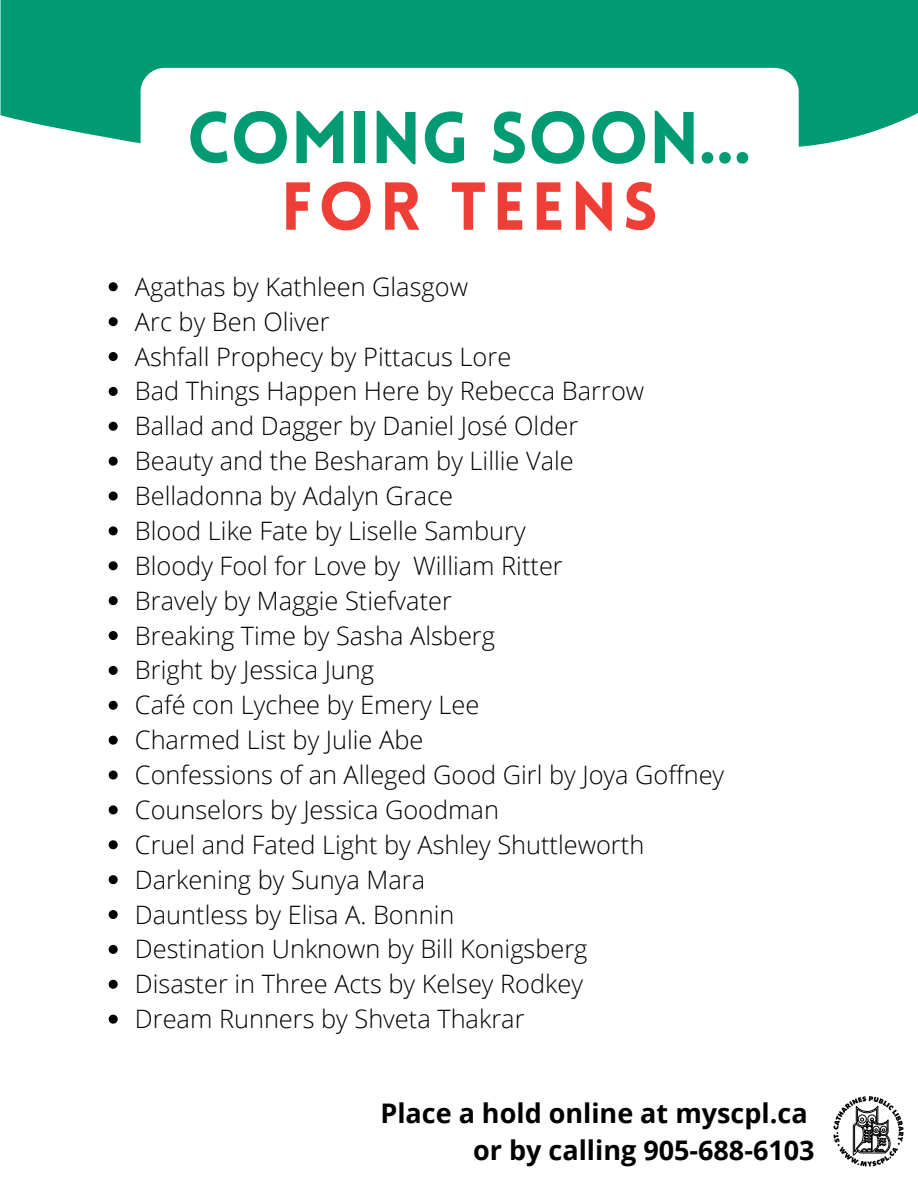
<style>
.page{position:relative;width:918px;height:1188px;background:#fff}
.page>*{position:absolute;margin:0;border:0;box-sizing:border-box;transform-origin:0 0}
.t1{font:900 71.55px "Lovelo";color:#009b72}
.t2{font:900 66.3px "Lovelo";letter-spacing:.085em;color:#ef3e36}
.t3{font:700 27px "Open Sans";color:#000}
.t4{font:300 25.35px "Open Sans";color:#000}
</style>
<div class="page">
<div style="left:1px;top:0;width:917px;height:147px;background:#009b72"></div>
<div style="left:141px;top:68px;width:658px;height:238px;background:#fff;border-radius:24px"></div>
<svg style="left:833px;top:1096px;width:71px;height:71px"></svg>
<svg style="left:109px;top:282px;width:9px;height:9px"></svg>
<svg style="left:109px;top:317px;width:9px;height:9px"></svg>
<svg style="left:109px;top:352px;width:9px;height:9px"></svg>
<svg style="left:109px;top:387px;width:9px;height:9px"></svg>
<svg style="left:109px;top:422px;width:9px;height:9px"></svg>
<svg style="left:109px;top:457px;width:9px;height:9px"></svg>
<svg style="left:109px;top:492px;width:9px;height:9px"></svg>
<svg style="left:109px;top:526px;width:9px;height:9px"></svg>
<svg style="left:109px;top:561px;width:9px;height:9px"></svg>
<svg style="left:109px;top:596px;width:9px;height:9px"></svg>
<svg style="left:109px;top:631px;width:9px;height:9px"></svg>
<svg style="left:109px;top:666px;width:9px;height:9px"></svg>
<svg style="left:109px;top:701px;width:9px;height:9px"></svg>
<svg style="left:109px;top:736px;width:9px;height:9px"></svg>
<svg style="left:109px;top:771px;width:9px;height:9px"></svg>
<svg style="left:109px;top:805px;width:9px;height:9px"></svg>
<svg style="left:109px;top:840px;width:9px;height:9px"></svg>
<svg style="left:109px;top:875px;width:9px;height:9px"></svg>
<svg style="left:109px;top:910px;width:9px;height:9px"></svg>
<svg style="left:109px;top:945px;width:9px;height:9px"></svg>
<svg style="left:109px;top:980px;width:9px;height:9px"></svg>
<svg style="left:109px;top:1015px;width:9px;height:9px"></svg>
<p class="t1" style="left:187px;top:109px;width:566px">COMING SOON...</p>
<p class="t2" style="left:281px;top:180px;width:378px">FOR TEENS</p>
<p class="t4" style="left:135px;top:269px;width:335px">Agathas by Kathleen Glasgow</p>
<p class="t4" style="left:135px;top:304px;width:196px">Arc by Ben Oliver</p>
<p class="t4" style="left:135px;top:338px;width:378px">Ashfall Prophecy by Pittacus Lore</p>
<p class="t4" style="left:135px;top:373px;width:511px">Bad Things Happen Here by Rebecca Barrow</p>
<p class="t4" style="left:135px;top:408px;width:445px">Ballad and Dagger by Daniel José Older</p>
<p class="t4" style="left:135px;top:443px;width:440px">Beauty and the Besharam by Lillie Vale</p>
<p class="t4" style="left:135px;top:478px;width:320px">Belladonna by Adalyn Grace</p>
<p class="t4" style="left:135px;top:513px;width:392px">Blood Like Fate by Liselle Sambury</p>
<p class="t4" style="left:135px;top:548px;width:429px">Bloody Fool for Love by William Ritter</p>
<p class="t4" style="left:135px;top:583px;width:319px">Bravely by Maggie Stiefvater</p>
<p class="t4" style="left:135px;top:617px;width:362px">Breaking Time by Sasha Alsberg</p>
<p class="t4" style="left:135px;top:652px;width:241px">Bright by Jessica Jung</p>
<p class="t4" style="left:135px;top:687px;width:346px">Café con Lychee by Emery Lee</p>
<p class="t4" style="left:135px;top:722px;width:290px">Charmed List by Julie Abe</p>
<p class="t4" style="left:135px;top:757px;width:591px">Confessions of an Alleged Good Girl by Joya Goffney</p>
<p class="t4" style="left:135px;top:792px;width:366px">Counselors by Jessica Goodman</p>
<p class="t4" style="left:135px;top:827px;width:511px">Cruel and Fated Light by Ashley Shuttleworth</p>
<p class="t4" style="left:135px;top:862px;width:292px">Darkening by Sunya Mara</p>
<p class="t4" style="left:135px;top:896px;width:321px">Dauntless by Elisa A. Bonnin</p>
<p class="t4" style="left:135px;top:931px;width:454px">Destination Unknown by Bill Konigsberg</p>
<p class="t4" style="left:135px;top:966px;width:450px">Disaster in Three Acts by Kelsey Rodkey</p>
<p class="t4" style="left:135px;top:1001px;width:391px">Dream Runners by Shveta Thakrar</p>
<p class="t3" style="left:380px;top:1094px;width:429px">Place a hold online at myscpl.ca</p>
<p class="t3" style="left:473px;top:1131px;width:343px">or by calling 905-688-6103</p>
</div>
